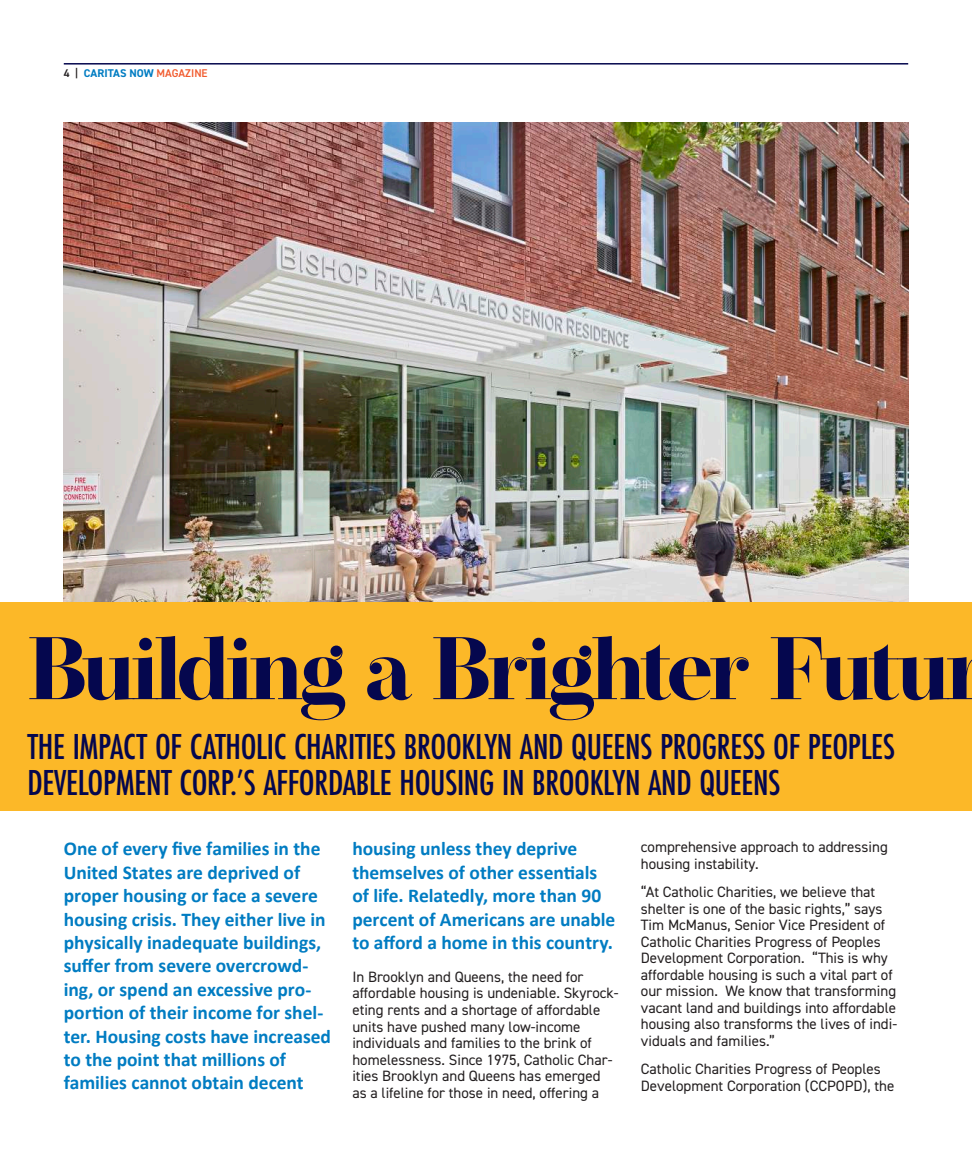
<style>
.page{position:relative;width:972px;height:1168px;background:#fff}
.page>*{position:absolute;margin:0;border:0;box-sizing:border-box;transform-origin:0 0}
.t1{font:700 88.5px "Operetta 18";letter-spacing:-.04em;color:#05074e}
.t2{font:500 37.5px/36px "Futura PT Cond";letter-spacing:-.01em;color:#05074e}
.t3{font:700 19.5px/23.4px "Calibri";color:#007cc2}
.t4{font:15px/16.5px "DIN2014";color:#231f20}
.t5{font:700 11.25px "DIN2014";color:#007cc2}
.s1{font-weight:600;color:#231f20}
.s2{font-weight:600;color:#f15b2e}
</style>
<div class="page">
<hr style="left:64px;top:63px;width:844px;height:2px;background:#05074e">
<img style="left:64px;top:122px;width:845px;height:480px">
<div style="left:0;top:602px;width:972px;height:208px;background:#fcb828"></div>
<p class="t5" style="left:64px;top:65px;width:145px"><span class="s1">4 |</span> CARITAS NOW <span class="s2">MAGAZINE</span></p>
<h1 class="t1" style="left:27px;top:617px;width:961px">Building a Brighter Futur</h1>
<h2 class="t2" style="left:28px;top:728px;width:869px">THE IMPACT OF CATHOLIC CHARITIES BROOKLYN AND QUEENS PROGRESS OF PEOPLES<br>DEVELOPMENT CORP.’S AFFORDABLE HOUSING IN BROOKLYN AND QUEENS</h2>
<p class="t3" style="left:64px;top:837px;width:269px">One of every five families in the<br>United States are deprived of proper housing or face a severe housing crisis. They either live in physically inadequate buildings, suffer from severe overcrowd&shy;ing, or spend an excessive pro&shy;portion of their income for shel&shy;ter. Housing costs have increased to the point that millions of families cannot obtain decent</p>
<h3 class="t3" style="left:352px;top:837px;width:265px">housing unless they deprive themselves of other essentials of life. Relatedly, more than 90 percent of Americans are unable to afford a home in this country.</h3>
<p class="t4" style="left:352px;top:968px;width:268px">In Brooklyn and Queens, the need for affordable housing is undeniable. Skyrock&shy;eting rents and a shortage of affordable units have pushed many low-income individuals and families to the brink of homelessness. Since 1975, Catholic Char&shy;ities Brooklyn and Queens has emerged as a lifeline for those in need, offering a</p>
<p class="t4" style="left:641px;top:839px;width:248px">comprehensive approach to addressing housing instability.</p>
<p class="t4" style="left:641px;top:884px;width:258px">“At Catholic Charities, we believe that shelter is one of the basic rights,” says Tim McManus, Senior Vice President of Catholic Charities Progress of Peoples Development Corporation. “This is why affordable housing is such a vital part of our mission. We know that transforming vacant land and buildings into affordable housing also transforms the lives of indi&shy;viduals and families.”</p>
<p class="t4" style="left:641px;top:1061px;width:255px">Catholic Charities Progress of Peoples<br>Development Corporation (CCPOPD), the</p>
</div>
